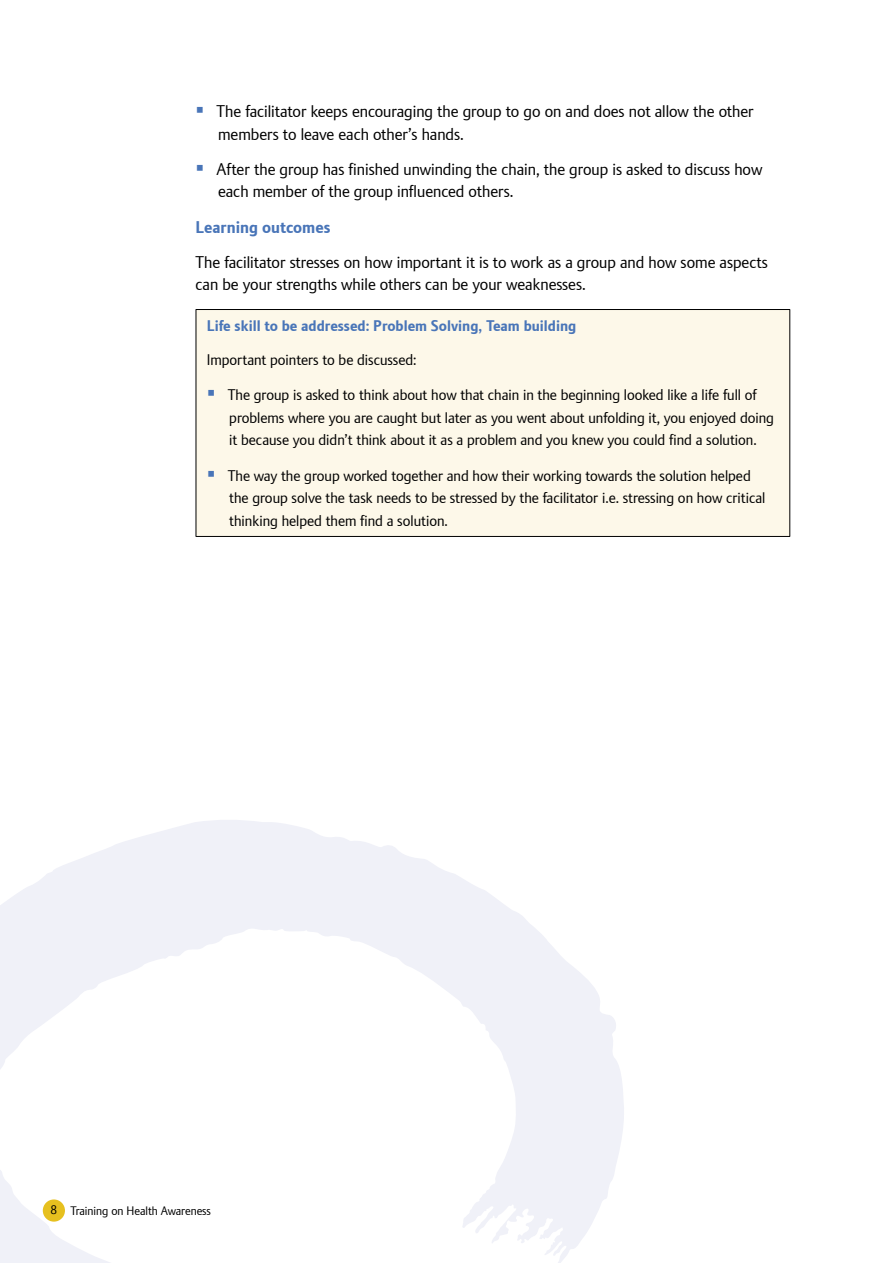
<style>
.page{position:relative;width:893px;height:1263px;background:#fff}
.page>*{position:absolute;margin:0;border:0;box-sizing:border-box;transform-origin:0 0}
.t1{font:16.5px/22.5px "Plan";color:#000}
.t2{font:700 16.5px "Plan";color:#4975b8}
.t3{font:15px/22.5px "Plan";color:#000}
.t4{font:700 15px "Plan";color:#4975b8}
.t5{font:12px "Plan";color:#000}
.s1{color:#4975b8}
</style>
<div class="page">
<svg style="left:0;top:820px;width:624px;height:443px"></svg>
<div style="left:196px;top:309px;width:594px;height:227px;background:#fdf8e9"></div>
<hr style="left:196px;top:309px;width:594px;height:1px;background:#000">
<hr style="left:196px;top:310px;width:1px;height:226px;background:#000">
<hr style="left:789px;top:310px;width:1px;height:226px;background:#000">
<hr style="left:196px;top:536px;width:594px;height:1px;background:#000">
<p class="t1" style="left:218px;top:100px;width:537px;text-indent:-23px"><span class="s1">▪</span> The facilitator keeps encouraging the group to go on and does not allow the other members to leave each other’s hands.</p>
<p class="t1" style="left:218px;top:158px;width:546px;text-indent:-23px"><span class="s1">▪</span> After the group has finished unwinding the chain, the group is asked to discuss how each member of the group influenced others.</p>
<p class="t2" style="left:196px;top:217px;width:136px">Learning outcomes</p>
<p class="t1" style="left:196px;top:251px;width:574px">The facilitator stresses on how important it is to work as a group and how some aspects can be your strengths while others can be your weaknesses.</p>
<p class="t4" style="left:207px;top:317px;width:371px">Life skill to be addressed: Problem Solving, Team building</p>
<p class="t3" style="left:207px;top:349px;width:211px">Important pointers to be discussed:</p>
<p class="t3" style="left:229px;top:384px;width:546px;text-indent:-22px"><span class="s1">▪</span> The group is asked to think about how that chain in the beginning looked like a life full of problems where you are caught but later as you went about unfolding it, you enjoyed doing it because you didn’t think about it as a problem and you knew you could find a solution.</p>
<p class="t3" style="left:229px;top:464px;width:538px;text-indent:-22px"><span class="s1">▪</span> The way the group worked together and how their working towards the solution helped the group solve the task needs to be stressed by the facilitator i.e. stressing on how critical thinking helped them find a solution.</p>
<p class="t5" style="left:51px;top:1204px;width:162px">8 Training on Health Awareness</p>
</div>
